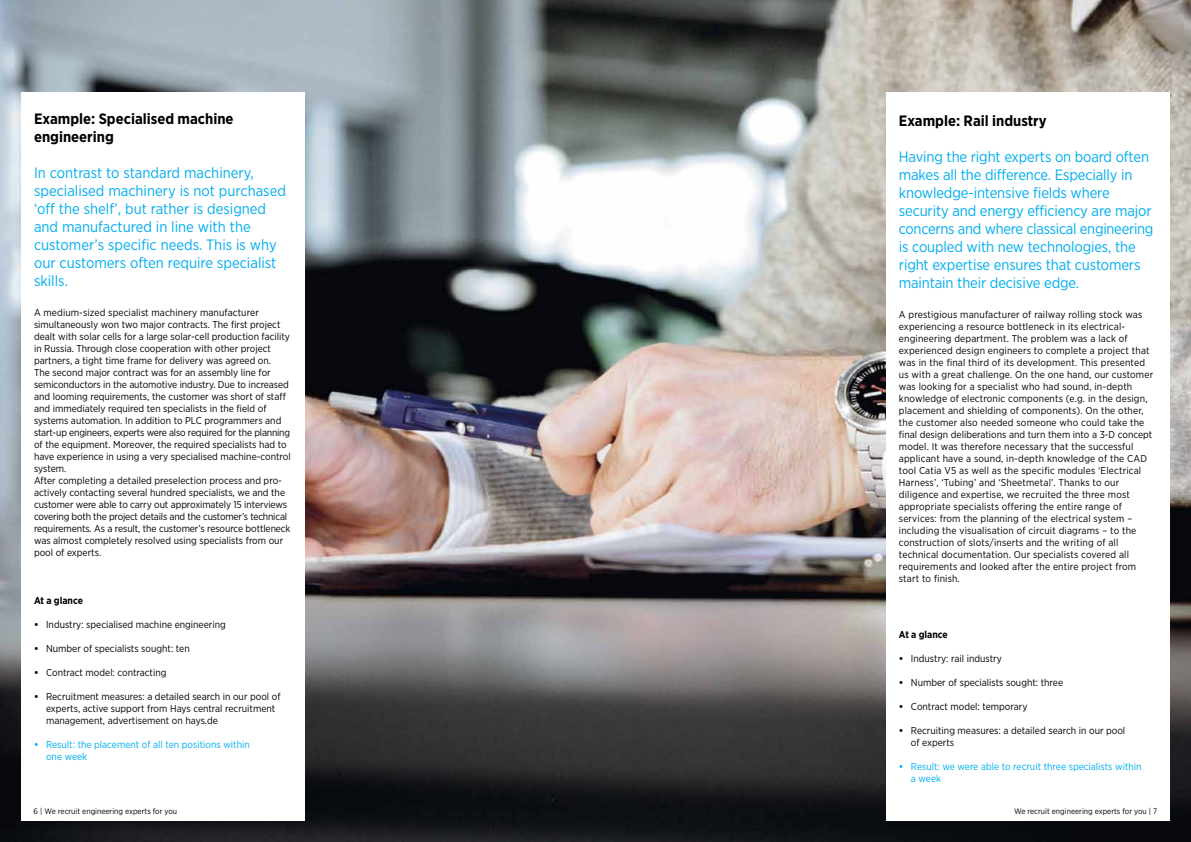
<style>
.page{position:relative;width:1191px;height:842px;background:#fff}
.page>*{position:absolute;margin:0;border:0;box-sizing:border-box;transform-origin:0 0}
.t1{font:15px/18px "Gotham Narrow";letter-spacing:-.01em;color:#00aeef}
.t2{font:700 15px/18px "Gotham Narrow";color:#000}
.t3{font:10px/12px "Gotham Narrow";color:#000}
.t4{font:10px/12px "Gotham Narrow";color:#00aeef}
.t5{font:700 10px "Gotham Narrow";color:#000}
.t6{font:8px "Gotham Narrow";color:#000}
.s1{font-weight:700}
</style>
<div class="page">
<img style="left:0;top:0;width:1191px;height:842px">
<div style="left:21px;top:92px;width:284px;height:729px;background:#fff"></div>
<div style="left:886px;top:92px;width:283px;height:729px;background:#fff"></div>
<h1 class="t2" style="left:34px;top:110px;width:201px">Example: Specialised machine engineering</h1>
<h1 class="t1" style="left:34px;top:164px;width:253px">In contrast to standard machinery, specialised machinery is not purchased ‘off the shelf’, but rather is designed and manufactured in line with the customer’s specific needs. This is why our customers often require specialist skills.</h1>
<p class="t3" style="left:34px;top:306px;width:258px">A medium-sized specialist machinery manufacturer simultaneously won two major contracts. The first project dealt with solar cells for a large solar-cell production facility in Russia. Through close cooperation with other project partners, a tight time frame for delivery was agreed on.<br>The second major contract was for an assembly line for semiconductors in the automotive industry. Due to increased and looming requirements, the customer was short of staff and immediately required ten specialists in the field of systems automation. In addition to PLC programmers and start-up engineers, experts were also required for the planning of the equipment. Moreover, the required specialists had to have experience in using a very specialised machine-control system.<br>After completing a detailed preselection process and pro&shy;actively contacting several hundred specialists, we and the customer were able to carry out approximately 15 interviews covering both the project details and the customer’s technical requirements. As a result, the customer’s resource bottleneck was almost completely resolved using specialists from our pool of experts.</p>
<p class="t5" style="left:34px;top:594px;width:51px">At a glance</p>
<p class="t3" style="left:34px;top:618px;width:193px"><span class="s1">•</span> Industry: specialised machine engineering</p>
<p class="t3" style="left:34px;top:642px;width:157px"><span class="s1">•</span> Number of specialists sought: ten</p>
<p class="t3" style="left:34px;top:666px;width:134px"><span class="s1">•</span> Contract model: contracting</p>
<p class="t3" style="left:46px;top:690px;width:236px;text-indent:-12px"><span class="s1">•</span> Recruitment measures: a detailed search in our pool of experts, active support from Hays central recruitment management, advertisement on hays.de</p>
<p class="t4" style="left:46px;top:738px;width:205px;text-indent:-12px"><span class="s1">•</span> Result: the placement of all ten positions within one week</p>
<h1 class="t2" style="left:899px;top:112px;width:149px">Example: Rail industry</h1>
<p class="t1" style="left:899px;top:148px;width:256px">Having the right experts on board often makes all the difference. Especially in knowledge-intensive fields where security and energy efficiency are major concerns and where classical engineering is coupled with new technologies, the right expertise ensures that customers maintain their decisive edge.</p>
<p class="t3" style="left:899px;top:308px;width:256px">A prestigious manufacturer of railway rolling stock was experiencing a resource bottleneck in its electrical&shy;engineering department. The problem was a lack of experienced design engineers to complete a project that was in the final third of its development. This presented us with a great challenge. On the one hand, our customer was looking for a specialist who had sound, in-depth knowledge of electronic components (e.g. in the design, placement and shielding of components). On the other, the customer also needed someone who could take the final design deliberations and turn them into a 3-D concept model. It was therefore necessary that the successful applicant have a sound, in-depth knowledge of the CAD tool Catia V5 as well as the specific modules ‘Electrical Harness’, ‘Tubing’ and ‘Sheetmetal’. Thanks to our diligence and expertise, we recruited the three most appropriate specialists offering the entire range of services: from the planning of the electrical system – including the visualisation of circuit diagrams – to the construction of slots/inserts and the writing of all technical documentation. Our specialists covered all requirements and looked after the entire project from start to finish.</p>
<p class="t5" style="left:899px;top:628px;width:51px">At a glance</p>
<p class="t3" style="left:899px;top:652px;width:104px"><span class="s1">•</span> Industry: rail industry</p>
<p class="t3" style="left:899px;top:676px;width:166px"><span class="s1">•</span> Number of specialists sought: three</p>
<p class="t3" style="left:899px;top:700px;width:130px"><span class="s1">•</span> Contract model: temporary</p>
<p class="t3" style="left:911px;top:724px;width:216px;text-indent:-12px"><span class="s1">•</span> Recruiting measures: a detailed search in our pool of experts</p>
<p class="t4" style="left:911px;top:760px;width:232px;text-indent:-12px"><span class="s1">•</span> Result: we were able to recruit three specialists within a week</p>
<p class="t6" style="left:34px;top:806px;width:145px">6 | We recruit engineering experts for you</p>
<p class="t6" style="left:1014px;top:806px;width:145px">We recruit engineering experts for you | 7</p>
</div>
